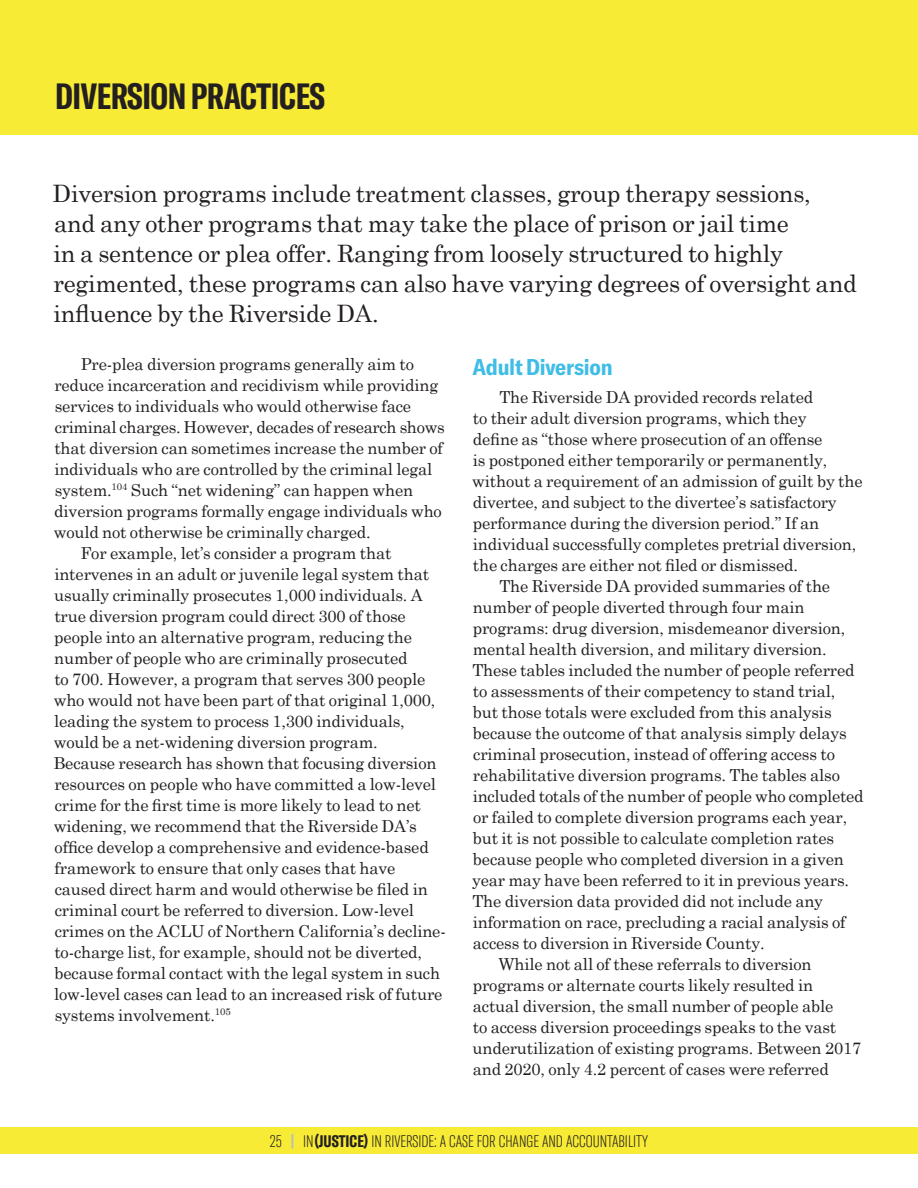
<style>
.page{position:relative;width:918px;height:1188px;background:#fff}
.page>*{position:absolute;margin:0;border:0;box-sizing:border-box;transform-origin:0 0}
.section_subheader_al{font:700 extra-condensed 36px "GT America";letter-spacing:-.01em;color:#231f20}
.body_intro_large{font:24px/30px "Century Schoolbook";letter-spacing:-.01em;color:#231f20}
.Section_Subtitle{font:700 condensed 22.5px "GT America";letter-spacing:-.01em;color:#40bde7}
.Body{font:16.5px/21px "Century Schoolbook";letter-spacing:-.01em;color:#231f20}
.t1{font:100 extra-condensed 16.5px "GT America";color:#231f20}
.s1{font-weight:700;color:#bcbdc0}
.s2{font-weight:700}
</style>
<div class="page">
<div style="left:0;top:1127px;width:918px;height:27px;background:#f8eb36"></div>
<div style="left:0;top:0;width:918px;height:135px;background:#f8eb36"></div>
<p class="section_subheader_al" style="left:55px;top:75px;width:271px">DIVERSION PRACTICES</p>
<p class="body_intro_large" style="left:53px;top:178px;width:806px">Diversion programs include treatment classes, group therapy sessions, and any other programs that may take the place of prison or jail time<br>in a sentence or plea offer. Ranging from loosely structured to highly regimented, these programs can also have varying degrees of oversight and influence by the Riverside DA.</p>
<p class="Section_Subtitle" style="left:472px;top:353px;width:142px">Adult Diversion</p>
<p class="Body" style="left:472px;top:386px;width:392px;text-indent:27px">The Riverside DA provided records related<br>to their adult diversion programs, which they<br>define as “those where prosecution of an offense<br>is postponed either temporarily or permanently, without a requirement of an admission of guilt by the divertee, and subject to the divertee’s satisfactory performance during the diversion period.” If an individual successfully completes pretrial diversion, the charges are either not filed or dismissed.</p>
<p class="Body" style="left:472px;top:575px;width:393px;text-indent:27px">The Riverside DA provided summaries of the number of people diverted through four main programs: drug diversion, misdemeanor diversion, mental health diversion, and military diversion.<br>These tables included the number of people referred to assessments of their competency to stand trial, but those totals were excluded from this analysis because the outcome of that analysis simply delays criminal prosecution, instead of offering access to rehabilitative diversion programs. The tables also included totals of the number of people who completed or failed to complete diversion programs each year, but it is not possible to calculate completion rates because people who completed diversion in a given year may have been referred to it in previous years.<br>The diversion data provided did not include any information on race, precluding a racial analysis of access to diversion in Riverside County.</p>
<p class="Body" style="left:473px;top:953px;width:390px;text-indent:26px">While not all of these referrals to diversion programs or alternate courts likely resulted in actual diversion, the small number of people able<br>to access diversion proceedings speaks to the vast underutilization of existing programs. Between 2017 and 2020, only 4. 2 percent of cases were referred</p>
<p class="Body" style="left:54px;top:353px;width:393px;text-indent:27px">Pre-plea diversion programs generally aim to reduce incarceration and recidivism while providing services to individuals who would otherwise face criminal charges. However, decades of research shows that diversion can sometimes increase the number of individuals who are controlled by the criminal legal system. <sup>104</sup> Such “net widening” can happen when diversion programs formally engage individuals who would not otherwise be criminally charged.</p>
<p class="Body" style="left:54px;top:542px;width:394px;text-indent:27px">For example, let’s consider a program that intervenes in an adult or juvenile legal system that usually criminally prosecutes 1,000 individuals. A true diversion program could direct 300 of those people into an alternative program, reducing the number of people who are criminally prosecuted<br>to 700. However, a program that serves 300 people who would not have been part of that original 1,000, leading the system to process 1,300 individuals, would be a net-widening diversion program.<br>Because research has shown that focusing diversion resources on people who have committed a low-level crime for the first time is more likely to lead to net widening, we recommend that the Riverside DA’s office develop a comprehensive and evidence-based framework to ensure that only cases that have caused direct harm and would otherwise be filed in criminal court be referred to diversion. Low-level crimes on the ACLU of Northern California’s decline&shy;to-charge list, for example, should not be diverted, because formal contact with the legal system in such low-level cases can lead to an increased risk of future systems involvement. <sup>105</sup></p>
<p class="t1" style="left:270px;top:1132px;width:380px">25 <span class="s1">|</span> IN<span class="s2">(JUSTICE)</span> IN RIVERSIDE: A CASE FOR CHANGE AND ACCOUNTABILITY</p>
</div>
